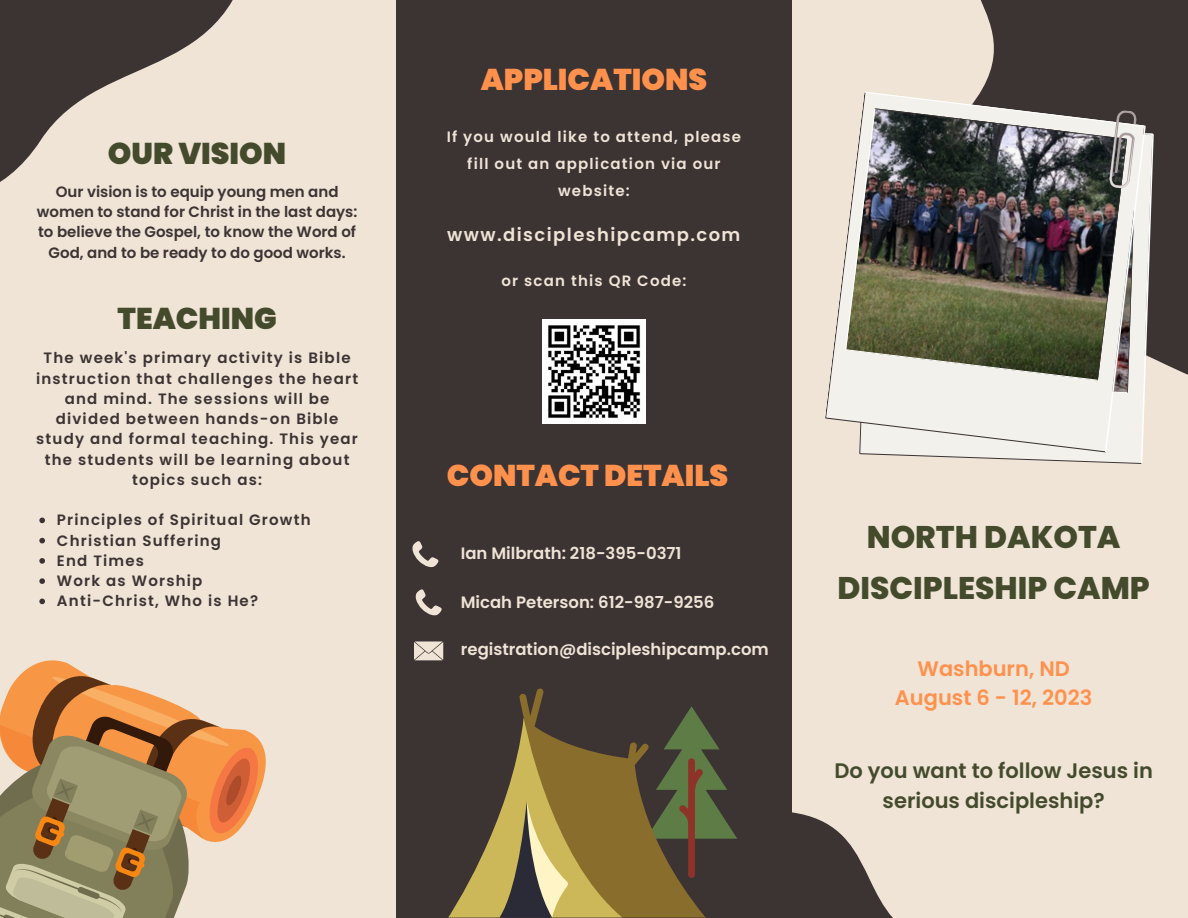
<style>
.page{position:relative;width:1188px;height:918px;background:#efe4d6}
.page>*{position:absolute;margin:0;border:0;box-sizing:border-box;transform-origin:0 0}
.t1{font:800 31.35px/50.7px "Poppins";color:#444b2d;text-align:center}
.t2{font:900 30px "Poppins";color:#ff914d}
.t3{font:900 30px "Poppins";color:#444b2d}
.t4{font:600 21px/29.2px "Poppins";color:#444b2d;text-align:center}
.t5{font:600 21px "Poppins";color:#ff914d}
.t6{font:600 18px "Poppins";letter-spacing:.08em;color:#efe4d6}
.t7{font:600 16.5px "Poppins";color:#efe4d6}
.t8{font:600 15px/20.2px "Poppins";letter-spacing:.08em;color:#3c3333;text-align:center}
.t9{font:600 15px/20.2px "Poppins";color:#3c3333;text-align:center}
.t10{font:600 15px/27px "Poppins";letter-spacing:.08em;color:#efe4d6;text-align:center}
</style>
<div class="page">
<div style="left:980px;top:0;width:208px;height:375px;background:#3c3333"></div>
<svg style="left:0;top:0;width:233px;height:182px"></svg>
<svg style="left:792px;top:812px;width:101px;height:106px;fill:#3c3333"></svg>
<svg style="left:825px;top:256px;width:20px;height:165px"></svg>
<img style="left:845px;top:92px;width:309px;height:372px">
<svg style="left:1109px;top:110px;width:28px;height:78px;background:#9e9a98"></svg>
<div style="left:396px;top:0;width:396px;height:918px;background:#3c3333"></div>
<img style="left:542px;top:320px;width:104px;height:103px">
<svg style="left:448px;top:689px;width:289px;height:229px"></svg>
<svg style="left:412px;top:541px;width:27px;height:27px"></svg>
<svg style="left:415px;top:589px;width:27px;height:27px"></svg>
<svg style="left:414px;top:641px;width:29px;height:19px"></svg>
<svg style="left:0;top:664px;width:266px;height:254px"></svg>
<svg style="left:39px;top:518px;width:6px;height:5px"></svg>
<svg style="left:39px;top:538px;width:6px;height:5px"></svg>
<svg style="left:39px;top:558px;width:6px;height:6px"></svg>
<svg style="left:39px;top:578px;width:6px;height:6px"></svg>
<svg style="left:39px;top:599px;width:6px;height:5px"></svg>
<p class="t3" style="left:108px;top:133px;width:180px">OUR VISION</p>
<p class="t9" style="left:37px;top:181px;width:322px">Our vision is to equip young men and women to stand for Christ in the last days: to believe the Gospel, to know the Word of God, and to be ready to do good works.</p>
<p class="t3" style="left:118px;top:297px;width:161px">TEACHING</p>
<p class="t8" style="left:36px;top:348px;width:324px">The week's primary activity is Bible instruction that challenges the heart and mind. The sessions will be divided between hands-on Bible study and formal teaching. This year the students will be learning about topics such as:</p>
<p class="t8" style="left:57px;top:510px;width:255px">Principles of Spiritual Growth</p>
<p class="t8" style="left:57px;top:530px;width:166px">Christian Suffering</p>
<p class="t8" style="left:57px;top:551px;width:89px">End Times</p>
<p class="t8" style="left:57px;top:571px;width:147px">Work as Worship</p>
<p class="t8" style="left:57px;top:591px;width:203px">Anti-Christ, Who is He?</p>
<p class="t2" style="left:481px;top:58px;width:228px">APPLICATIONS</p>
<p class="t10" style="left:447px;top:123px;width:296px">If you would like to attend, please fill out an application via our website:</p>
<p class="t6" style="left:447px;top:222px;width:295px">www.discipleshipcamp.com</p>
<p class="t10" style="left:501px;top:268px;width:187px">or scan this QR Code:</p>
<p class="t2" style="left:447px;top:454px;width:283px">CONTACT DETAILS</p>
<p class="t7" style="left:461px;top:542px;width:222px">Ian Milbrath: 218-395-0371</p>
<p class="t7" style="left:461px;top:590px;width:255px">Micah Peterson: 612-987-9256</p>
<p class="t7" style="left:461px;top:638px;width:309px">registration@discipleshipcamp.com</p>
<p class="t1" style="left:838px;top:512px;width:314px">NORTH DAKOTA<br>DISCIPLESHIP CAMP</p>
<p class="t5" style="left:918px;top:654px;width:154px">Washburn, ND</p>
<p class="t5" style="left:895px;top:683px;width:199px">August 6 - 12, 2023</p>
<p class="t4" style="left:834px;top:756px;width:320px">Do you want to follow Jesus in serious discipleship?</p>
</div>
